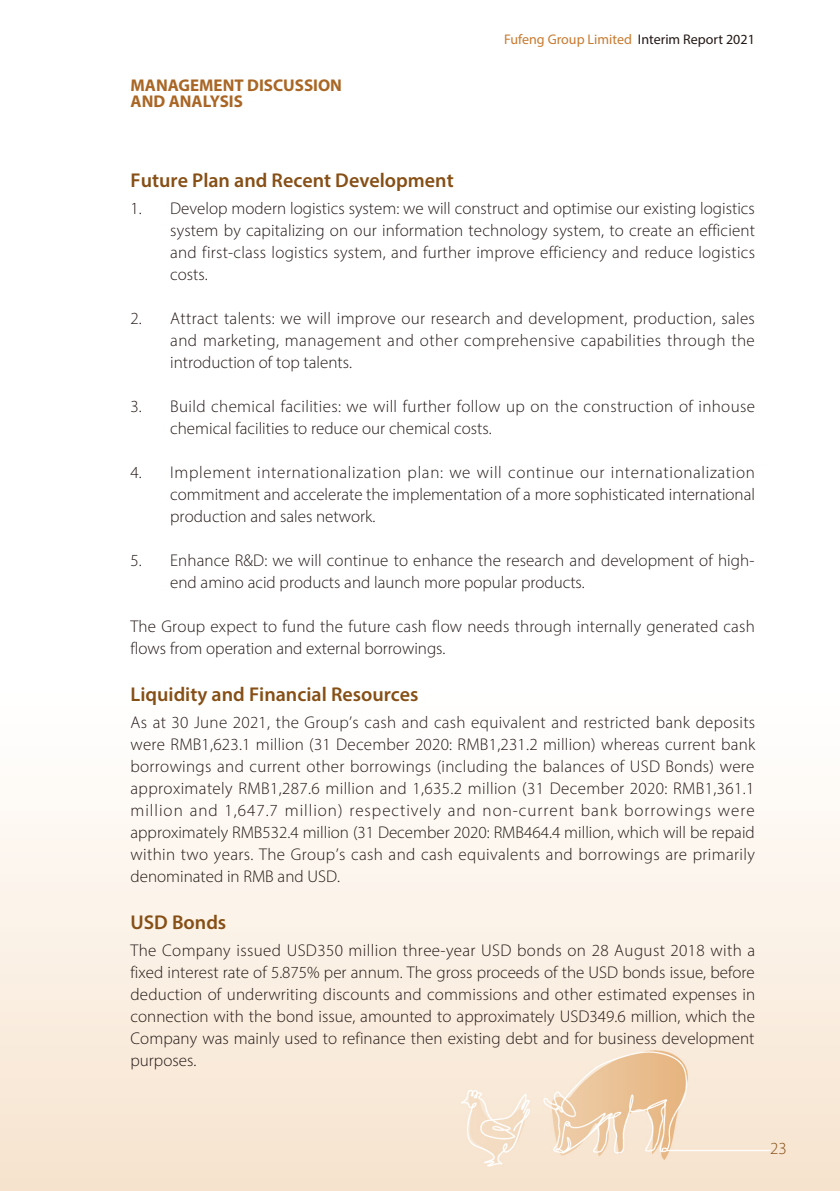
<style>
.page{position:relative;width:840px;height:1191px;background:#fff}
.page>*{position:absolute;margin:0;border:0;box-sizing:border-box;transform-origin:0 0}
.t1{font:600 20px "Myriad Pro";color:#864f16}
.t2{font:300 17px/22px "Myriad Pro";letter-spacing:.005em;color:#231916;text-align:justify}
.t3{font:700 17px/16px "Myriad Pro";color:#a96625}
.t4{font:300 17px "Myriad Pro";color:#864f16}
.t5{font:14px "Myriad Pro";color:#c87a2f}
.s1{color:#231916}
</style>
<div class="page">
<img style="left:0;top:811px;width:839px;height:380px">
<p class="t3" style="left:130px;top:76px;width:213px">MANAGEMENT DISCUSSION<br>AND ANALYSIS</p>
<p class="t5" style="left:504px;top:31px;width:252px">Fufeng Group Limited <span class="s1">Interim Report 2021</span></p>
<p class="t1" style="left:130px;top:167px;width:324px">Future Plan and Recent Development</p>
<p class="t2" style="left:170px;top:197px;width:586px;text-indent:-40px">1. Develop modern logistics system: we will construct and optimise our existing logistics system by capitalizing on our information technology system, to create an efficient and first-class logistics system, and further improve efficiency and reduce logistics costs.</p>
<p class="t2" style="left:170px;top:307px;width:586px;text-indent:-40px">2. Attract talents: we will improve our research and development, production, sales and marketing, management and other comprehensive capabilities through the introduction of top talents.</p>
<p class="t2" style="left:170px;top:395px;width:586px;text-indent:-40px">3. Build chemical facilities: we will further follow up on the construction of inhouse chemical facilities to reduce our chemical costs.</p>
<p class="t2" style="left:170px;top:461px;width:586px;text-indent:-40px">4. Implement internationalization plan: we will continue our internationalization commitment and accelerate the implementation of a more sophisticated international production and sales network.</p>
<p class="t2" style="left:170px;top:549px;width:585px;text-indent:-40px">5. Enhance R&amp;D: we will continue to enhance the research and development of high&shy;end amino acid products and launch more popular products.</p>
<p class="t2" style="left:130px;top:615px;width:625px">The Group expect to fund the future cash flow needs through internally generated cash flows from operation and external borrowings.</p>
<p class="t1" style="left:130px;top:681px;width:289px">Liquidity and Financial Resources</p>
<p class="t2" style="left:130px;top:711px;width:626px">As at 30 June 2021, the Group’s cash and cash equivalent and restricted bank deposits were RMB1,623.1 million (31 December 2020: RMB1,231.2 million) whereas current bank borrowings and current other borrowings (including the balances of USD Bonds) were approximately RMB1,287.6 million and 1,635.2 million (31 December 2020: RMB1,361.1 million and 1,647.7 million) respectively and non-current bank borrowings were approximately RMB532.4 million (31 December 2020: RMB464.4 million, which will be repaid within two years. The Group’s cash and cash equivalents and borrowings are primarily denominated in RMB and USD.</p>
<p class="t1" style="left:130px;top:909px;width:97px">USD Bonds</p>
<p class="t2" style="left:130px;top:938px;width:626px">The Company issued USD350 million three-year USD bonds on 28 August 2018 with a fixed interest rate of 5.875% per annum. The gross proceeds of the USD bonds issue, before deduction of underwriting discounts and commissions and other estimated expenses in connection with the bond issue, amounted to approximately USD349.6 million, which the Company was mainly used to refinance then existing debt and for business development purposes.</p>
<p class="t4" style="left:769px;top:1138px;width:18px">23</p>
</div>
